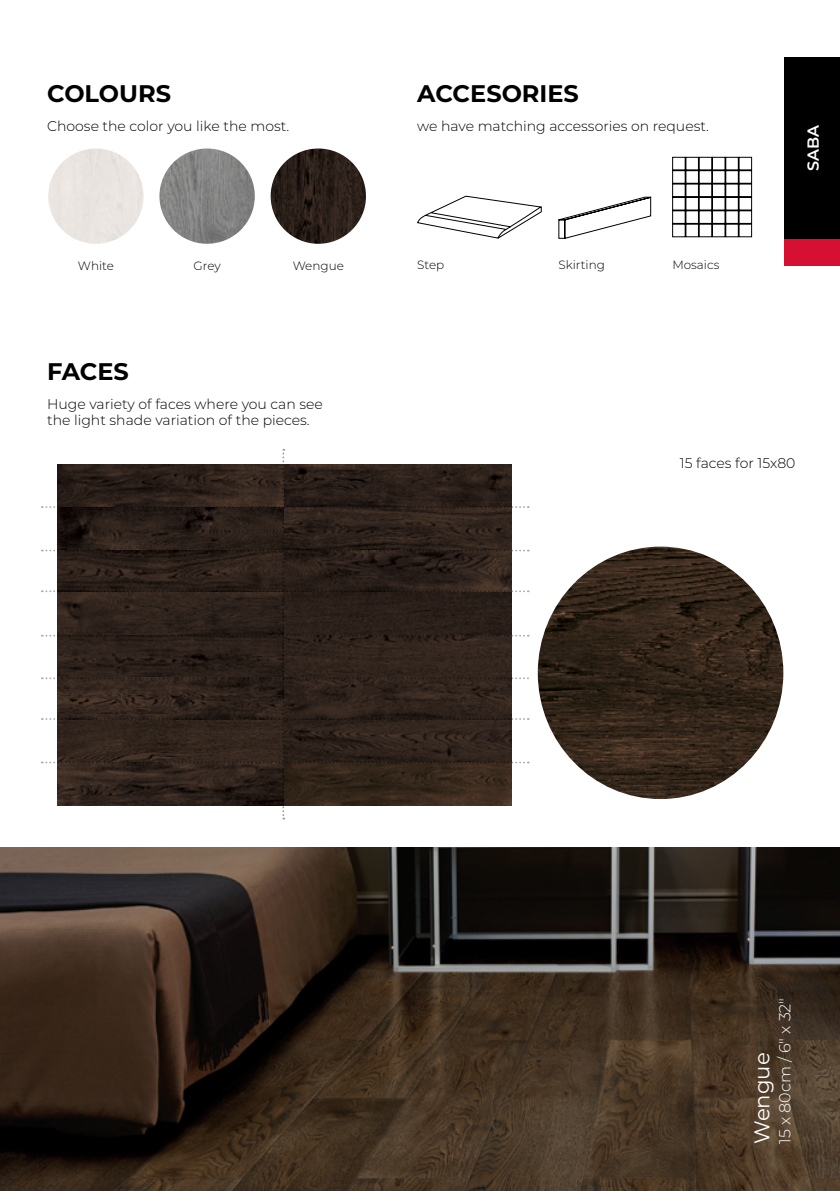
<style>
.page{position:relative;width:840px;height:1191px;background:#fff}
.page>*{position:absolute;margin:0;border:0;box-sizing:border-box;transform-origin:0 0}
.t1{font:700 24px "Montserrat";color:#000}
.t2{font:21.2px "Montserrat";color:#fff}
.t3{font:300 16px "Montserrat";color:#fff}
.t4{font:600 16px "Montserrat";color:#fff}
.t5{font:300 14px/16.8px "Montserrat";color:#000}
.t6{font:300 12px "Montserrat";color:#000}
</style>
<div class="page">
<svg style="left:672px;top:157px;width:79px;height:80px"></svg>
<svg style="left:558px;top:197px;width:94px;height:42px"></svg>
<svg style="left:417px;top:195px;width:124px;height:44px"></svg>
<svg style="left:42px;top:449px;width:486px;height:370px"></svg>
<img style="left:538px;top:547px;width:244px;height:251px">
<div style="left:528px;top:537px;width:264px;height:271px;border:9px solid #fff;border-radius:50%"></div>
<div style="left:48px;top:148px;width:95px;height:96px;background:#eae5e1;border-radius:48px"></div>
<img style="left:159px;top:148px;width:96px;height:96px;border-radius:48px">
<img style="left:270px;top:148px;width:96px;height:96px;border-radius:48px">
<div style="left:784px;top:57px;width:55px;height:183px;background:#000"></div>
<div style="left:784px;top:240px;width:55px;height:26px;background:#d51032"></div>
<img style="left:0;top:848px;width:839px;height:343px">
<h1 class="t1" style="left:47px;top:77px;width:125px">COLOURS</h1>
<p class="t5" style="left:47px;top:117px;width:243px">Choose the color you like the most.</p>
<p class="t6" style="left:78px;top:257px;width:38px">White</p>
<p class="t6" style="left:193px;top:257px;width:29px">Grey</p>
<p class="t6" style="left:292px;top:257px;width:53px">Wengue</p>
<h1 class="t1" style="left:47px;top:354px;width:83px">FACES</h1>
<p class="t5" style="left:47px;top:395px;width:277px">Huge variety of faces where you can see the light shade variation of the pieces.</p>
<h1 class="t1" style="left:417px;top:77px;width:163px">ACCESORIES</h1>
<p class="t5" style="left:417px;top:117px;width:293px">we have matching accessories on request.</p>
<p class="t6" style="left:417px;top:256px;width:29px">Step</p>
<p class="t6" style="left:558px;top:256px;width:48px">Skirting</p>
<p class="t6" style="left:672px;top:256px;width:49px">Mosaics</p>
<p class="t4" style="left:801px;top:171px;width:48px;rotate:-90deg">SABA</p>
<p class="t5" style="left:679px;top:454px;width:117px">15 faces for 15x80</p>
<p class="t3" style="left:773px;top:1143px;width:147px;rotate:-90deg">15 x 80cm / 6" x 32"</p>
<h2 class="t2" style="left:746px;top:1143px;width:93px;rotate:-90deg">Wengue</h2>
</div>
